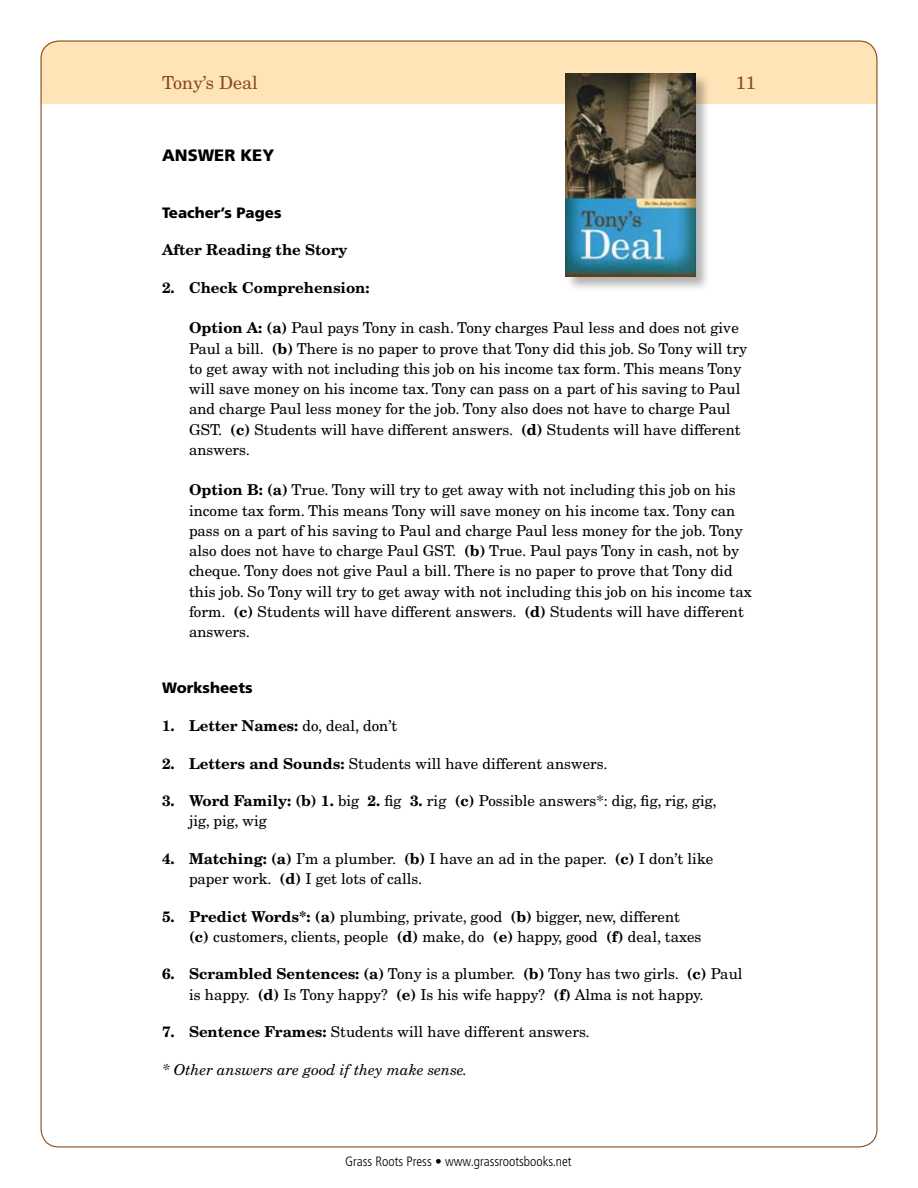
<style>
.page{position:relative;width:918px;height:1188px;background:#fff}
.page>*{position:absolute;margin:0;border:0;box-sizing:border-box;transform-origin:0 0}
.t1{font:18px "New Century Schlbk LT Std";color:#8a4d1f}
.t2{font:900 16.5px "Frutiger";color:#000}
.t3{font:15px/20.2px "New Century Schlbk LT Std";color:#000}
.t4{font:700 15px "New Century Schlbk LT Std";color:#000}
.t5{font:italic 15px "New Century Schlbk LT Std";color:#000}
.t6{font:900 15px "Frutiger";color:#000}
.t7{font:300 condensed 13.5px "Frutiger";color:#000}
.s1{font-weight:700}
.s2{font-weight:400}
</style>
<div class="page">
<div style="left:40px;top:41px;width:838px;height:62px;background:#ffe4b8;border-radius:18px"></div>
<div style="left:565px;top:73px;width:146px;height:220px;background:#000;opacity:.3"></div>
<img style="left:566px;top:74px;width:129px;height:203px">
<p class="t1" style="left:162px;top:72px;width:97px">Tony’s Deal</p>
<p class="t1" style="left:736px;top:72px;width:22px">11</p>
<p class="t2" style="left:162px;top:146px;width:26px">Answer</p>
<p class="t2" style="left:240px;top:146px;width:35px">Key</p>
<p class="t6" style="left:162px;top:203px;width:121px">Teacher’s Pages</p>
<p class="t4" style="left:162px;top:240px;width:187px">After Reading the Story</p>
<p class="t4" style="left:162px;top:278px;width:209px">2. Check Comprehension:</p>
<p class="t3" style="left:189px;top:318px;width:560px"><span class="s1">Option A: (a)</span> Paul pays Tony in cash. Tony charges Paul less and does not give Paul a bill. <span class="s1">(b)</span> There is no paper to prove that Tony did this job. So Tony will try to get away with not including this job on his income tax form. This means Tony will save money on his income tax. Tony can pass on a part of his saving to Paul and charge Paul less money for the job. Tony also does not have to charge Paul GST. <span class="s1">(c)</span> Students will have different answers. <span class="s1">(d)</span> Students will have different answers.</p>
<p class="t3" style="left:189px;top:480px;width:564px"><span class="s1">Option B: (a)</span> True. Tony will try to get away with not including this job on his income tax form. This means Tony will save money on his income tax. Tony can pass on a part of his saving to Paul and charge Paul less money for the job. Tony also does not have to charge Paul GST. <span class="s1">(b)</span> True. Paul pays Tony in cash, not by cheque. Tony does not give Paul a bill. There is no paper to prove that Tony did this job. So Tony will try to get away with not including this job on his income tax form. <span class="s1">(c)</span> Students will have different answers. <span class="s1">(d)</span> Students will have different answers.</p>
<p class="t6" style="left:162px;top:679px;width:92px">Worksheets</p>
<p class="t4" style="left:162px;top:716px;width:237px">1. Letter Names: <span class="s2">do, deal, don’t</span></p>
<p class="t3" style="left:162px;top:753px;width:447px"><span class="s1">2. Letters and Sounds:</span> Students will have different answers.</p>
<p class="t3" style="left:189px;top:791px;width:529px;text-indent:-27px"><span class="s1">3. Word Family: (b) 1.</span> big <span class="s1">2.</span> fig <span class="s1">3.</span> rig <span class="s1">(c)</span> Possible answers*: dig, fig, rig, gig, jig, pig, wig</p>
<p class="t3" style="left:189px;top:848px;width:526px;text-indent:-27px"><span class="s1">4. Matching: (a)</span> I’m a plumber. <span class="s1">(b)</span> I have an ad in the paper. <span class="s1">(c)</span> I don’t like paper work. <span class="s1">(d)</span> I get lots of calls.</p>
<p class="t3" style="left:189px;top:906px;width:514px;text-indent:-27px"><span class="s1">5. Predict Words*: (a)</span> plumbing, private, good <span class="s1">(b)</span> bigger, new, different <span class="s1">(c)</span> customers, clients, people <span class="s1">(d)</span> make, do <span class="s1">(e)</span> happy, good <span class="s1">(f)</span> deal, taxes</p>
<p class="t3" style="left:189px;top:964px;width:555px;text-indent:-27px"><span class="s1">6. Scrambled Sentences: (a)</span> Tony is a plumber. <span class="s1">(b)</span> Tony has two girls. <span class="s1">(c)</span> Paul is happy. <span class="s1">(d)</span> Is Tony happy? <span class="s1">(e)</span> Is his wife happy? <span class="s1">(f)</span> Alma is not happy.</p>
<p class="t3" style="left:162px;top:1022px;width:429px"><span class="s1">7. Sentence Frames:</span> Students will have different answers.</p>
<p class="t5" style="left:162px;top:1060px;width:307px">* Other answers are good if they make sense.</p>
<p class="t7" style="left:345px;top:1154px;width:228px">Grass Roots Press • www.grassrootsbooks.net</p>
</div>
